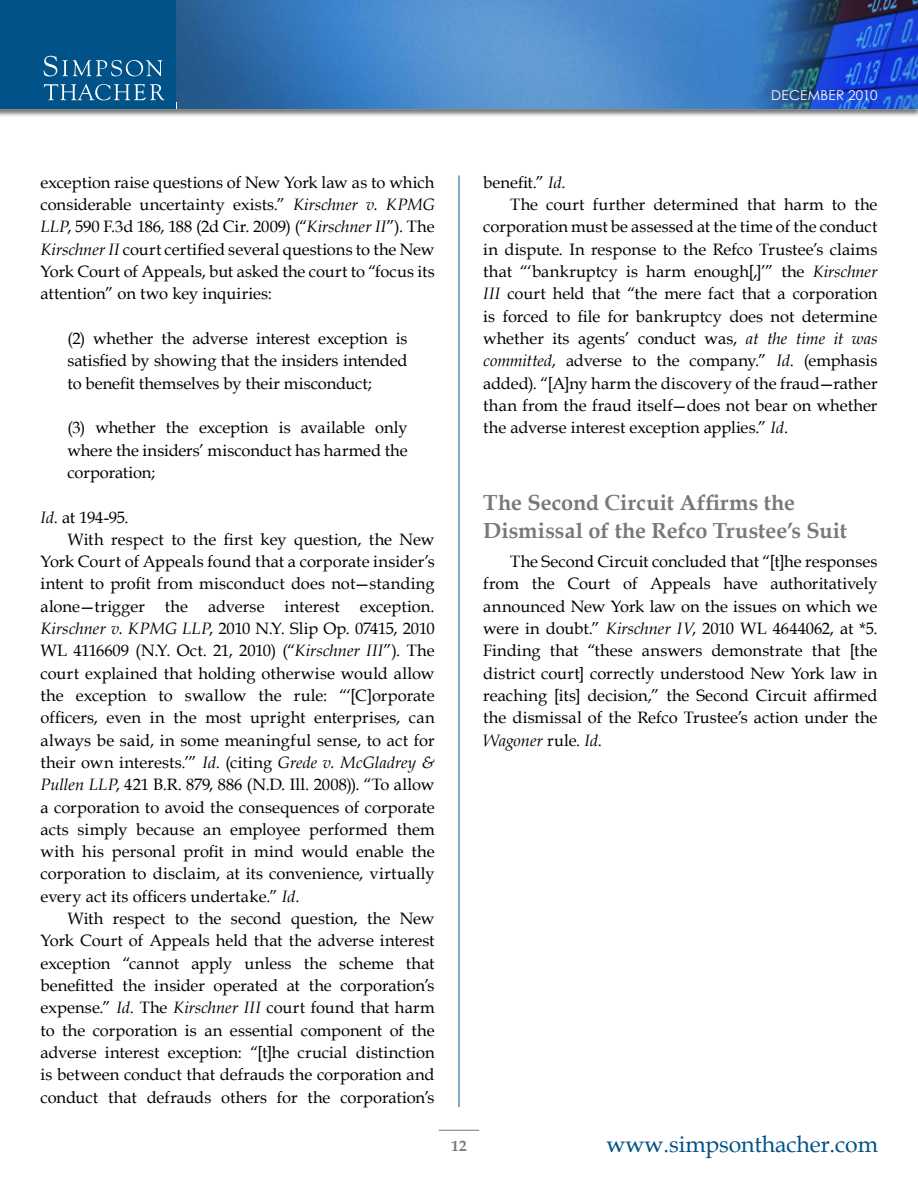
<style>
.page{position:relative;width:918px;height:1188px;background:#fff}
.page>*{position:absolute;margin:0;border:0;box-sizing:border-box;transform-origin:0 0}
.t1{font:22.95px "Book Antiqua";letter-spacing:-.005em;color:#005288}
.t2{font:700 21.75px/27.8px "Book Antiqua";letter-spacing:.005em;color:#77787b}
.t3{font:16.5px/22.4px "Book Antiqua";color:#000;text-align:justify}
.t4{font:700 15px "Book Antiqua";color:#77787b}
.t5{font:13.5px "Century Gothic";letter-spacing:.02em;color:#fff}
.s1{font-style:italic}
</style>
<div class="page">
<hr style="left:459px;top:176px;width:1px;height:931px;background:#005288">
<hr style="left:439px;top:1130px;width:40px;height:1px;background:#77787b">
<img style="left:177px;top:0;width:741px;height:109px">
<div style="left:0;top:0;width:176px;height:109px;background:#005288"></div>
<svg style="left:44px;top:56px;width:118px;height:20px"></svg>
<svg style="left:44px;top:84px;width:121px;height:16px"></svg>
<p class="t5" style="left:771px;top:86px;width:108px">DECEMBER 2010</p>
<p class="t3" style="left:40px;top:171px;width:396px">exception raise questions of New York law as to which considerable uncertainty exists.” <span class="s1">Kirschner v. KPMG LLP</span>, 590 F.3d 186, 188 (2d Cir. 2009) (“<span class="s1">Kirschner II</span>”). The <span class="s1">Kirschner II</span> court certified several questions to the New York Court of Appeals, but asked the court to “focus its attention” on two key inquiries:</p>
<p class="t3" style="left:67px;top:327px;width:342px">(2) whether the adverse interest exception is satisfied by showing that the insiders intended to benefit themselves by their misconduct;</p>
<p class="t3" style="left:67px;top:416px;width:342px">(3) whether the exception is available only where the insiders’ misconduct has harmed the corporation;</p>
<p class="t3" style="left:40px;top:505px;width:90px"><span class="s1">Id</span>. at 194-95.</p>
<p class="t3" style="left:67px;top:528px;width:369px">With respect to the first key question, the New</p>
<p class="t3" style="left:40px;top:550px;width:396px">York Court of Appeals found that a corporate insider’s</p>
<p class="t3" style="left:40px;top:572px;width:396px">intent to profit from misconduct does not—standing</p>
<p class="t3" style="left:40px;top:595px;width:396px">alone—trigger the adverse interest exception.</p>
<p class="t3" style="left:40px;top:617px;width:396px"><span class="s1">Kirschner v. KPMG LLP</span>, 2010 N.Y. Slip Op. 07415, 2010</p>
<p class="t3" style="left:40px;top:639px;width:396px">WL 4116609 (N.Y. Oct. 21, 2010) (“<span class="s1">Kirschner III</span>”). The</p>
<p class="t3" style="left:40px;top:662px;width:396px">court explained that holding otherwise would allow</p>
<p class="t3" style="left:40px;top:684px;width:396px">the exception to swallow the rule: “‘[C]orporate</p>
<p class="t3" style="left:40px;top:706px;width:396px">officers, even in the most upright enterprises, can</p>
<p class="t3" style="left:40px;top:728px;width:396px">always be said, in some meaningful sense, to act for</p>
<p class="t3" style="left:40px;top:751px;width:396px">their own interests.’” <span class="s1">Id</span>. (citing <span class="s1">Grede v. McGladrey &amp;</span></p>
<p class="t3" style="left:40px;top:773px;width:396px"><span class="s1">Pullen LLP</span>, 421 B.R. 879, 886 (N.D. Ill. 2008)). “To allow</p>
<p class="t3" style="left:40px;top:795px;width:396px">a corporation to avoid the consequences of corporate</p>
<p class="t3" style="left:40px;top:818px;width:396px">acts simply because an employee performed them</p>
<p class="t3" style="left:40px;top:840px;width:396px">with his personal profit in mind would enable the</p>
<p class="t3" style="left:40px;top:862px;width:396px">corporation to disclaim, at its convenience, virtually</p>
<p class="t3" style="left:40px;top:885px;width:261px">every act its officers undertake.” <span class="s1">Id</span>.</p>
<p class="t3" style="left:67px;top:907px;width:369px">With respect to the second question, the New</p>
<p class="t3" style="left:40px;top:929px;width:396px">York Court of Appeals held that the adverse interest</p>
<p class="t3" style="left:40px;top:952px;width:396px">exception “cannot apply unless the scheme that</p>
<p class="t3" style="left:40px;top:974px;width:396px">benefitted the insider operated at the corporation’s</p>
<p class="t3" style="left:40px;top:996px;width:396px">expense.” <span class="s1">Id</span>. The <span class="s1">Kirschner III</span> court found that harm</p>
<p class="t3" style="left:40px;top:1018px;width:396px">to the corporation is an essential component of the</p>
<p class="t3" style="left:40px;top:1041px;width:396px">adverse interest exception: “[t]he crucial distinction</p>
<p class="t3" style="left:40px;top:1063px;width:396px">is between conduct that defrauds the corporation and</p>
<p class="t3" style="left:40px;top:1085px;width:396px">conduct that defrauds others for the corporation’s</p>
<p class="t4" style="left:452px;top:1136px;width:16px">12</p>
<p class="t3" style="left:483px;top:171px;width:84px">benefit.” <span class="s1">Id</span>.</p>
<p class="t3" style="left:510px;top:193px;width:369px">The court further determined that harm to the</p>
<p class="t3" style="left:483px;top:215px;width:396px">corporation must be assessed at the time of the conduct</p>
<p class="t3" style="left:483px;top:238px;width:396px">in dispute. In response to the Refco Trustee’s claims</p>
<p class="t3" style="left:483px;top:260px;width:396px">that “‘bankruptcy is harm enough[,]’” the <span class="s1">Kirschner</span></p>
<p class="t3" style="left:483px;top:282px;width:396px"><span class="s1">III</span> court held that “the mere fact that a corporation</p>
<p class="t3" style="left:483px;top:305px;width:396px">is forced to file for bankruptcy does not determine</p>
<p class="t3" style="left:483px;top:327px;width:396px">whether its agents’ conduct was, <span class="s1">at the time it was</span></p>
<p class="t3" style="left:483px;top:349px;width:396px"><span class="s1">committed</span>, adverse to the company.” <span class="s1">Id</span>. (emphasis</p>
<p class="t3" style="left:483px;top:371px;width:396px">added). “[A]ny harm the discovery of the fraud—rather</p>
<p class="t3" style="left:483px;top:394px;width:396px">than from the fraud itself—does not bear on whether</p>
<p class="t3" style="left:483px;top:416px;width:306px">the adverse interest exception applies.” <span class="s1">Id</span>.</p>
<h2 class="t2" style="left:483px;top:489px;width:365px">The Second Circuit Affirms the<br>Dismissal of the Refco Trustee’s Suit</h2>
<p class="t3" style="left:483px;top:550px;width:396px;text-indent:27px">The Second Circuit concluded that “[t]he responses from the Court of Appeals have authoritatively announced New York law on the issues on which we were in doubt.” <span class="s1">Kirschner IV</span>, 2010 WL 4644062, at *5.<br>Finding that “these answers demonstrate that [the district court] correctly understood New York law in reaching [its] decision,” the Second Circuit affirmed the dismissal of the Refco Trustee’s action under the <span class="s1">Wagoner</span> rule. <span class="s1">Id</span>.</p>
<h1 class="t1" style="left:607px;top:1128px;width:273px">www.simpsonthacher.com</h1>
</div>
